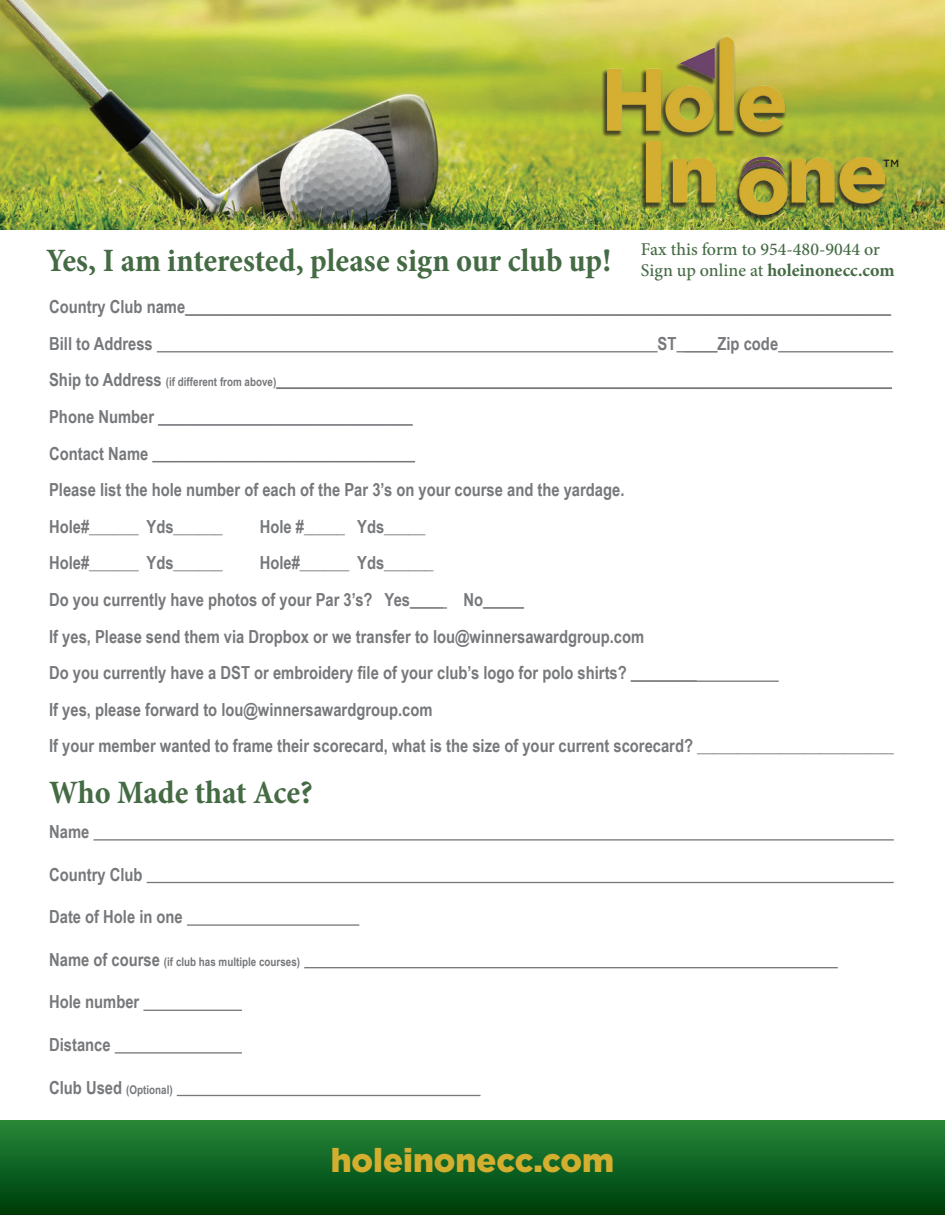
<style>
.page{position:relative;width:945px;height:1215px;background:#fff}
.page>*{position:absolute;margin:0;border:0;box-sizing:border-box;transform-origin:0 0}
.t1{font:700 condensed 33px "Minion Pro";letter-spacing:-.005em;color:#446b44}
.t2{font:900 33px "Gotham";color:#d4ae2f}
.t3{font:700 18px/36.6px "Arial Narrow";color:#76787b}
.t4{font:500 18px/21px "Minion Pro";color:#446b44}
.t5{font:700 12px "Arial Narrow";color:#76787b}
.t6{font:500 10.5px "Gotham";color:#231f20}
.s1{font-weight:700}
.s2{font-size:12px}
.s3{font-size:18px}
</style>
<div class="page">
<div style="left:0;top:1120px;width:945px;height:95px;background:linear-gradient(to bottom,#27893a,#003b09)"></div>
<img style="left:0;top:0;width:945px;height:229px">
<hr style="left:185px;top:315px;width:706px;height:1px;background:#76787b">
<hr style="left:157px;top:351px;width:501px;height:1px;background:#76787b">
<hr style="left:676px;top:351px;width:42px;height:1px;background:#76787b">
<hr style="left:778px;top:351px;width:115px;height:1px;background:#76787b">
<hr style="left:276px;top:388px;width:616px;height:1px;background:#76787b">
<hr style="left:158px;top:424px;width:255px;height:2px;background:#76787b">
<hr style="left:152px;top:461px;width:263px;height:1px;background:#76787b">
<hr style="left:410px;top:607px;width:37px;height:2px;background:#76787b">
<hr style="left:483px;top:607px;width:41px;height:2px;background:#76787b">
<hr style="left:631px;top:681px;width:148px;height:1px;background:#76787b">
<hr style="left:93px;top:839px;width:801px;height:2px;background:#76787b">
<hr style="left:147px;top:882px;width:747px;height:1px;background:#76787b">
<hr style="left:187px;top:924px;width:172px;height:2px;background:#76787b">
<hr style="left:304px;top:967px;width:534px;height:1px;background:#76787b">
<hr style="left:143px;top:1010px;width:99px;height:1px;background:#76787b">
<hr style="left:115px;top:1052px;width:127px;height:2px;background:#76787b">
<hr style="left:177px;top:1095px;width:304px;height:1px;background:#76787b">
<div style="left:602px;top:37px;width:285px;height:185px;background:#231f20;opacity:.75"></div>
<img style="left:608px;top:38px;width:277px;height:176px">
<h1 class="t1" style="left:46px;top:237px;width:567px">Yes, I am interested, please sign our club up!</h1>
<p class="t6" style="left:883px;top:156px;width:17px">TM</p>
<p class="t4" style="left:641px;top:239px;width:255px">Fax this form to 954-480-9044 or<br>Sign up online at <span class="s1">holeinonecc.com</span></p>
<p class="t3" style="left:49px;top:288px;width:844px">Country Club name______________________________________________________________________________________<br>Bill to Address</p>
<p class="t3" style="left:49px;top:324px;width:844px;text-indent:608px">ST ____Zip code<br>Ship to Address <span class="s2">(if different from above)</span>___________________________________________________________________________<br>Phone Number _______________________________</p>
<p class="t3" style="left:49px;top:471px;width:577px">Please list the hole number of each of the Par 3’s on your course and the yardage.<br>Hole#______ Yds______</p>
<p class="t3" style="left:260px;top:507px;width:167px">Hole #_____ Yds_____</p>
<p class="t3" style="left:49px;top:544px;width:847px;text-indent:211px">Hole#______ Yds______<br>Do you currently have photos of your Par 3’s? Yes____ No_____<br>If yes, Please send them via Dropbox or we transfer to lou@winnersawardgroup.com<br>Do you currently have a DST or embroidery file of your club’s logo for polo shirts? ________<br>If yes, please forward to lou@winnersawardgroup.com<br>If your member wanted to frame their scorecard, what is the size of your current scorecard? ________________________</p>
<p class="t3" style="left:49px;top:544px;width:175px">Hole#______ Yds______</p>
<h1 class="t1" style="left:49px;top:770px;width:265px">Who Made that Ace?</h1>
<p class="t3" style="left:49px;top:812px;width:42px">Name</p>
<p class="t3" style="left:49px;top:855px;width:95px">Country Club</p>
<p class="t3" style="left:49px;top:898px;width:135px">Date of Hole in one</p>
<p class="t5" style="left:49px;top:952px;width:253px"><span class="s3">Name of course</span> (if club has multiple courses)</p>
<p class="t3" style="left:49px;top:983px;width:92px">Hole number</p>
<p class="t3" style="left:49px;top:1025px;width:63px">Distance</p>
<p class="t5" style="left:49px;top:1080px;width:125px"><span class="s3">Club Used</span> (Optional)</p>
<h1 class="t2" style="left:331px;top:1138px;width:285px">holeinonecc.com</h1>
</div>
